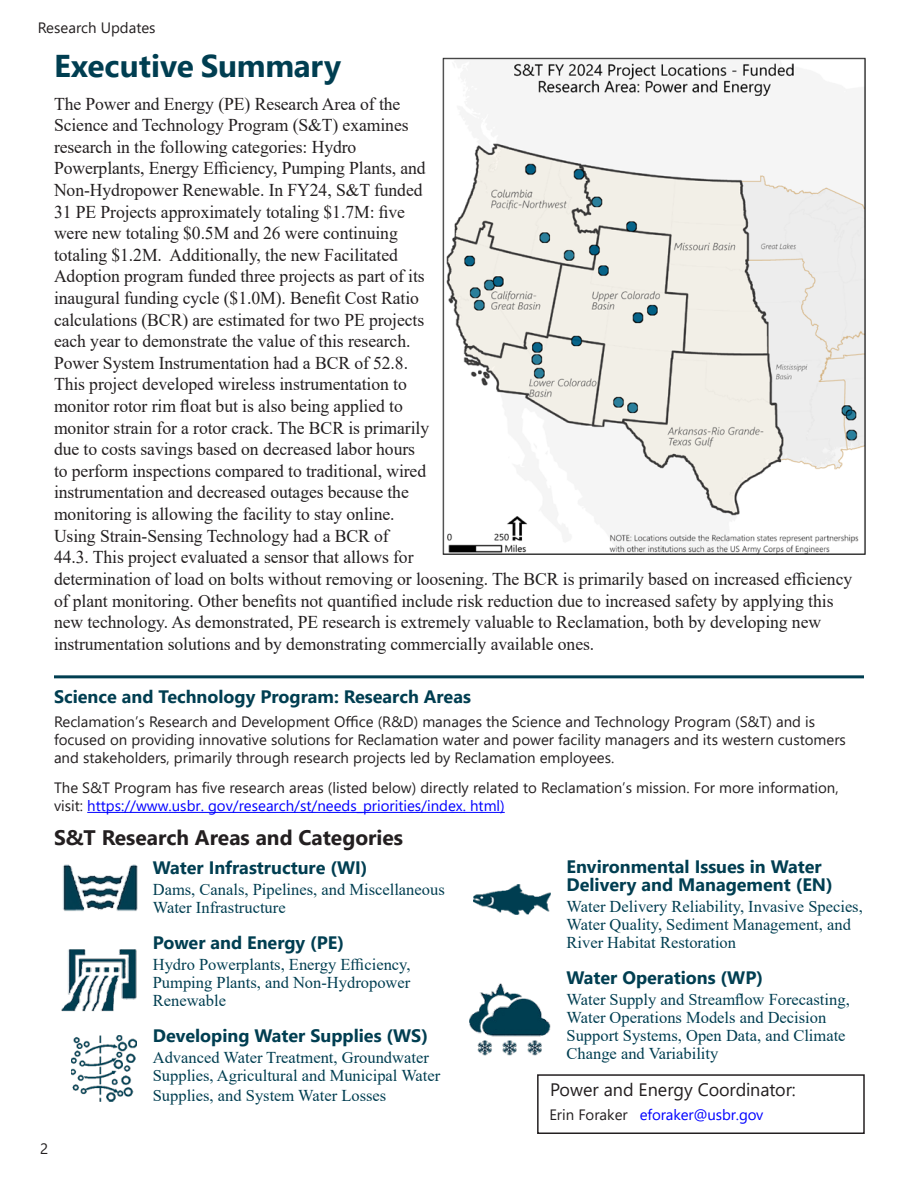
<style>
.page{position:relative;width:918px;height:1188px;background:#fff}
.page>*{position:absolute;margin:0;border:0;box-sizing:border-box;transform-origin:0 0}
.t1{font:700 31.5px "Segoe UI";letter-spacing:-.005em;color:#003e51}
.t2{font:700 21px "Segoe UI";color:#231f20}
.t3{font:18px/21.6px "Times New Roman";letter-spacing:-.005em;color:#231f20}
.t4{font:700 18px "Segoe UI";color:#003e51}
.t5{font:18px "Segoe UI";letter-spacing:-.01em;color:#231f20}
.t6{font:16.5px/18px "Times New Roman";color:#003e51}
.t7{font:15px/18px "Segoe UI";color:#231f20}
.t8{font:15px "Segoe UI";letter-spacing:-.01em;color:#00f}
.s1{color:#00f}
.s2{color:#231f20}
</style>
<div class="page">
<hr style="left:54px;top:675px;width:810px;height:3px;background:#003e51">
<div style="left:537px;top:1074px;width:328px;height:60px;border:2px solid #231f20"></div>
<hr style="left:87px;top:812px;width:418px;height:1px;background:#00f">
<img style="left:442px;top:57px;width:424px;height:498px">
<img style="left:61px;top:949px;width:76px;height:63px">
<img style="left:63px;top:864px;width:75px;height:47px">
<img style="left:72px;top:1035px;width:65px;height:67px">
<img style="left:474px;top:885px;width:76px;height:30px">
<img style="left:469px;top:983px;width:81px;height:72px">
<p class="t7" style="left:38px;top:18px;width:119px">Research Updates</p>
<h1 class="t1" style="left:54px;top:36px;width:289px">Executive Summary</h1>
<p class="t3" style="left:54px;top:92px;width:356px">The Power and Energy (PE) Research Area of the<br>Science and Technology Program (S&amp;T) examines research in the following categories: Hydro</p>
<p class="t3" style="left:54px;top:157px;width:373px">Powerplants, Energy Efficiency, Pumping Plants, and</p>
<p class="t3" style="left:54px;top:179px;width:370px">Non-Hydropower Renewable. In FY24, S&amp;T funded</p>
<p class="t3" style="left:54px;top:200px;width:353px">31 PE Projects approximately totaling $1.7M: five</p>
<p class="t3" style="left:54px;top:222px;width:372px">were new totaling $0.5M and 26 were continuing totaling $1.2M. Additionally, the new Facilitated<br>Adoption program funded three projects as part of its</p>
<p class="t3" style="left:54px;top:287px;width:367px">inaugural funding cycle ($1.0M). Benefit Cost Ratio</p>
<p class="t3" style="left:54px;top:308px;width:372px">calculations (BCR) are estimated for two PE projects each year to demonstrate the value of this research.<br>Power System Instrumentation had a BCR of 52.8.<br>This project developed wireless instrumentation to</p>
<p class="t3" style="left:54px;top:395px;width:377px">monitor rotor rim float but is also being applied to monitor strain for a rotor crack. The BCR is primarily</p>
<p class="t3" style="left:54px;top:438px;width:374px">due to costs savings based on decreased labor hours to perform inspections compared to traditional, wired instrumentation and decreased outages because the monitoring is allowing the facility to stay online.<br>Using Strain-Sensing Technology had a BCR of</p>
<p class="t3" style="left:54px;top:546px;width:361px">44.3. This project evaluated a sensor that allows for</p>
<p class="t3" style="left:54px;top:568px;width:800px">determination of load on bolts without removing or loosening. The BCR is primarily based on increased efficiency of plant monitoring. Other benefits not quantified include risk reduction due to increased safety by applying this</p>
<p class="t3" style="left:54px;top:611px;width:769px">new technology. As demonstrated, PE research is extremely valuable to Reclamation, both by developing new instrumentation solutions and by demonstrating commercially available ones.</p>
<h4 class="t4" style="left:54px;top:680px;width:418px">Science and Technology Program: Research Areas</h4>
<p class="t7" style="left:54px;top:711px;width:793px">Reclamation’s Research and Development Office (R&amp;D) manages the Science and Technology Program (S&amp;T) and is focused on providing innovative solutions for Reclamation water and power facility managers and its western customers and stakeholders, primarily through research projects led by Reclamation employees.</p>
<p class="t7" style="left:54px;top:777px;width:786px">The S&amp;T Program has five research areas (listed below) directly related to Reclamation’s mission. For more information, visit: <span class="s1">https://www.usbr. gov/research/st/needs_priorities/index. html)</span></p>
<h3 class="t2" style="left:54px;top:818px;width:351px">S&amp;T Research Areas and Categories</h3>
<p class="t4" style="left:153px;top:851px;width:216px">Water Infrastructure (WI)</p>
<p class="t4" style="left:567px;top:850px;width:257px">Environmental Issues in Water</p>
<p class="t6" style="left:153px;top:880px;width:293px">Dams, Canals, Pipelines, and Miscellaneous</p>
<p class="t4" style="left:567px;top:868px;width:268px">Delivery and Management (EN)</p>
<p class="t6" style="left:153px;top:898px;width:134px">Water Infrastructure</p>
<p class="t6" style="left:567px;top:897px;width:298px">Water Delivery Reliability, Invasive Species,<br>Water Quality, Sediment Management, and</p>
<p class="t4" style="left:153px;top:926px;width:193px">Power and Energy (PE)</p>
<p class="t6" style="left:567px;top:933px;width:171px">River Habitat Restoration</p>
<p class="t6" style="left:153px;top:955px;width:259px">Hydro Powerplants, Energy Efficiency,</p>
<p class="t6" style="left:153px;top:973px;width:259px">Pumping Plants, and Non-Hydropower</p>
<p class="t4" style="left:567px;top:961px;width:198px">Water Operations (WP)</p>
<p class="t6" style="left:153px;top:991px;width:75px">Renewable</p>
<p class="t6" style="left:567px;top:990px;width:285px">Water Supply and Streamflow Forecasting,<br>Water Operations Models and Decision</p>
<p class="t4" style="left:153px;top:1019px;width:277px">Developing Water Supplies (WS)</p>
<p class="t6" style="left:567px;top:1026px;width:281px">Support Systems, Open Data, and Climate</p>
<p class="t6" style="left:153px;top:1048px;width:278px">Advanced Water Treatment, Groundwater</p>
<p class="t6" style="left:567px;top:1044px;width:153px">Change and Variability</p>
<p class="t6" style="left:153px;top:1066px;width:289px">Supplies, Agricultural and Municipal Water</p>
<p class="t5" style="left:550px;top:1072px;width:247px">Power and Energy Coordinator:</p>
<p class="t6" style="left:153px;top:1086px;width:235px">Supplies, and System Water Losses</p>
<p class="t7" style="left:40px;top:1139px;width:10px">2</p>
<p class="t8" style="left:549px;top:1100px;width:216px"><span class="s2">Erin Foraker</span> eforaker@usbr.gov</p>
</div>
